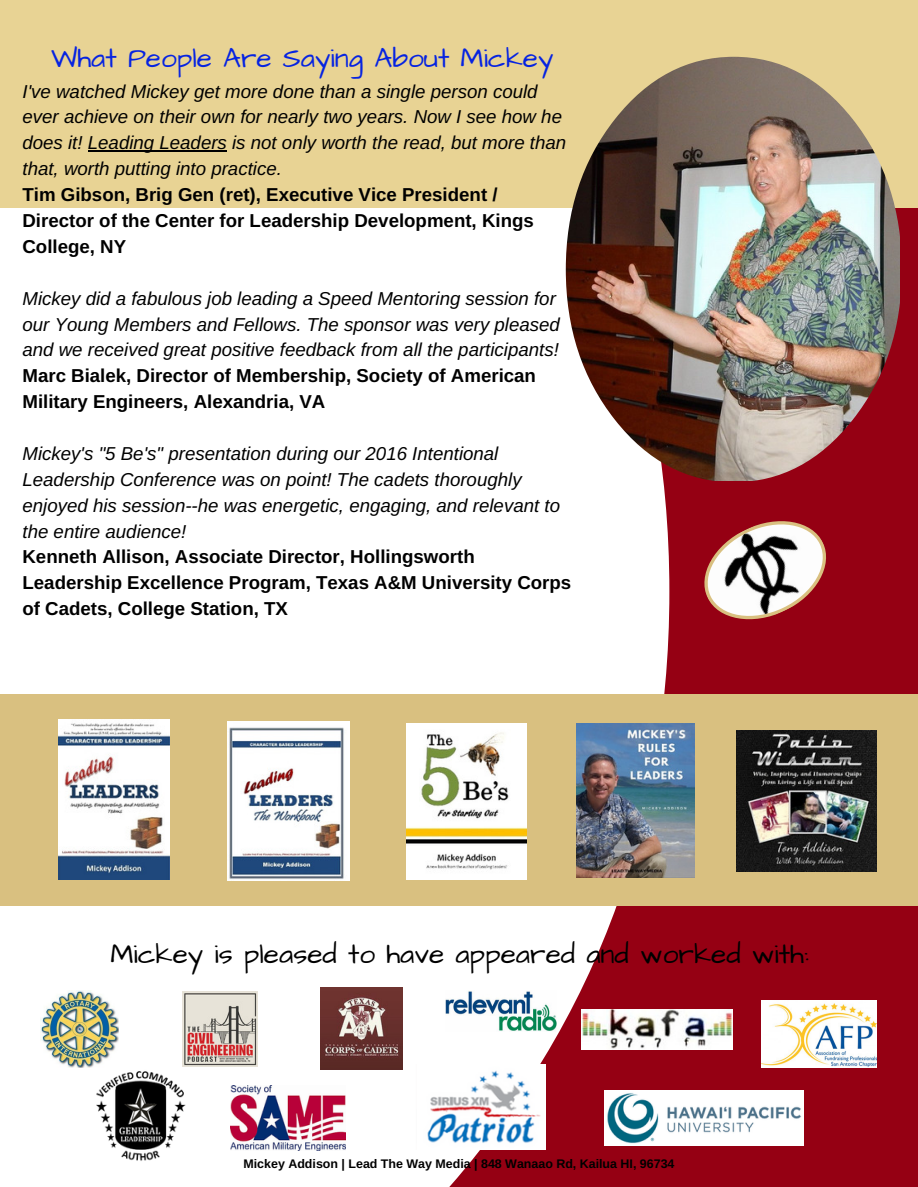
<style>
.page{position:relative;width:918px;height:1187px;background:#fff}
.page>*{position:absolute;margin:0;border:0;box-sizing:border-box;transform-origin:0 0}
.t1{font:28.05px "Architects Daughter";color:#000}
.t2{font:28.05px "Architects Daughter";color:#0623e1}
.t3{font:italic 18.75px/25.8px "Arimo";color:#000}
.t4{font:700 18.75px/25.8px "Arimo";color:#000}
.t5{font:700 12.45px "Arimo";color:#000}
</style>
<div class="page">
<div style="left:0;top:0;width:918px;height:1186px;background:#950013"></div>
<div style="left:0;top:208px;width:669px;height:978px;background:#fff"></div>
<div style="left:0;top:0;width:918px;height:208px;background:#e8d394"></div>
<svg style="left:88px;top:150px;width:139px;height:2px"></svg>
<img style="left:40px;top:990px;width:78px;height:77px">
<img style="left:92px;top:1066px;width:97px;height:102px">
<img style="left:182px;top:991px;width:76px;height:75px">
<img style="left:231px;top:1085px;width:114px;height:65px">
<img style="left:321px;top:987px;width:82px;height:83px">
<img style="left:762px;top:1000px;width:114px;height:67px">
<img style="left:446px;top:990px;width:111px;height:41px">
<img style="left:582px;top:1009px;width:150px;height:40px">
<img style="left:415px;top:1064px;width:131px;height:85px">
<img style="left:604px;top:1090px;width:199px;height:55px">
<div style="left:0;top:694px;width:918px;height:211px;background:#d9c080"></div>
<img style="left:58px;top:720px;width:112px;height:159px">
<img style="left:227px;top:721px;width:123px;height:159px">
<img style="left:737px;top:730px;width:139px;height:142px">
<img style="left:406px;top:723px;width:120px;height:156px">
<img style="left:576px;top:723px;width:118px;height:154px">
<svg style="left:704px;top:521px;width:122px;height:99px"></svg>
<img style="left:566px;top:57px;width:334px;height:423px">
<h1 class="t2" style="left:51px;top:39px;width:504px">What People Are Saying About Mickey</h1>
<p class="t3" style="left:22px;top:78px;width:545px">I've watched Mickey get more done than a single person could ever achieve on their own for nearly two years. Now I see how he does it! Leading Leaders is not only worth the read, but more than that, worth putting into practice.</p>
<p class="t4" style="left:22px;top:182px;width:513px">Tim Gibson, Brig Gen (ret), Executive Vice President /<br>Director of the Center for Leadership Development, Kings<br>College, NY</p>
<p class="t3" style="left:22px;top:285px;width:539px">Mickey did a fabulous job leading a Speed Mentoring session for our Young Members and Fellows. The sponsor was very pleased and we received great positive feedback from all the participants!</p>
<p class="t4" style="left:22px;top:363px;width:515px">Marc Bialek, Director of Membership, Society of American<br>Military Engineers, Alexandria, VA</p>
<p class="t3" style="left:22px;top:440px;width:539px">Mickey's "5 Be's" presentation during our 2016 Intentional Leadership Conference was on point! The cadets thoroughly enjoyed his session--he was energetic, engaging, and relevant to the entire audience!</p>
<p class="t4" style="left:22px;top:544px;width:550px">Kenneth Allison, Associate Director, Hollingsworth<br>Leadership Excellence Program, Texas A&amp;M University Corps of Cadets, College Station, TX</p>
<h1 class="t1" style="left:110px;top:935px;width:700px">Mickey is pleased to have appeared and worked with:</h1>
<p class="t5" style="left:244px;top:1156px;width:433px">Mickey Addison | Lead The Way Media | 848 Wanaao Rd, Kailua HI, 96734</p>
</div>
